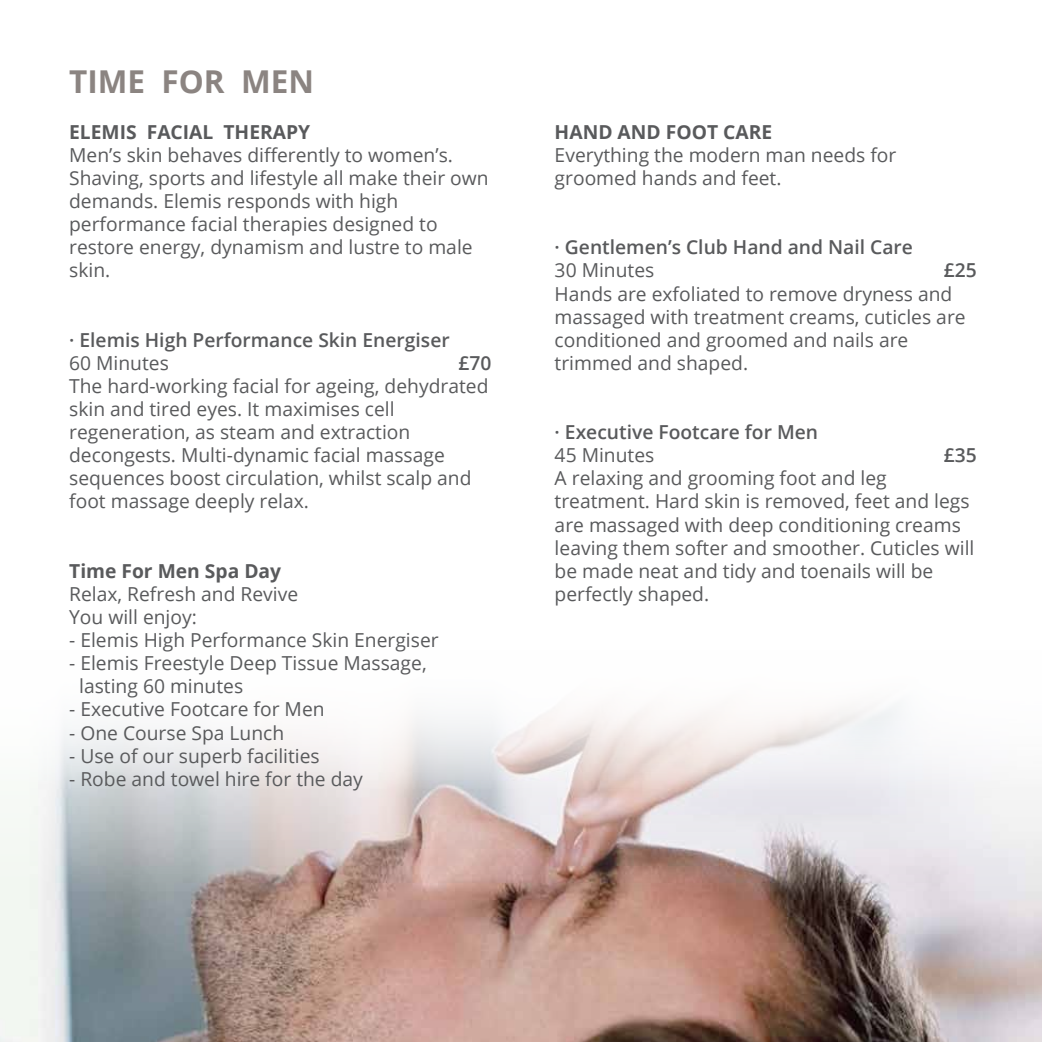
<style>
.page{position:relative;width:1042px;height:1042px;background:#fff}
.page>*{position:absolute;margin:0;border:0;box-sizing:border-box;transform-origin:0 0}
.t1{font:700 31.5px "Open Sans";color:#8b8481}
.t2{font:19.25px/23.1px "Open Sans";color:#595a5c}
.t3{font:600 19.25px "Open Sans";color:#595a5c}
.t4{font:700 19.25px "Open Sans";color:#595a5c}
</style>
<div class="page">
<img style="left:0;top:795px;width:1042px;height:247px">
<svg style="left:38px;top:706px;width:1004px;height:89px"></svg>
<h1 class="t1" style="left:69px;top:59px;width:246px">TIME FOR MEN</h1>
<p class="t4" style="left:69px;top:118px;width:242px">ELEMIS FACIAL THERAPY</p>
<p class="t2" style="left:69px;top:143px;width:421px">Men’s skin behaves differently to women’s.<br>Shaving, sports and lifestyle all make their own demands. Elemis responds with high performance facial therapies designed to restore energy, dynamism and lustre to male skin.</p>
<p class="t3" style="left:69px;top:326px;width:382px">· Elemis High Performance Skin Energiser</p>
<p class="t2" style="left:69px;top:351px;width:101px">60 Minutes</p>
<p class="t3" style="left:458px;top:350px;width:34px">£70</p>
<p class="t2" style="left:69px;top:374px;width:421px">The hard-working facial for ageing, dehydrated skin and tired eyes. It maximises cell regeneration, as steam and extraction decongests. Multi-dynamic facial massage sequences boost circulation, whilst scalp and foot massage deeply relax.</p>
<p class="t4" style="left:69px;top:557px;width:213px">Time For Men Spa Day</p>
<p class="t2" style="left:69px;top:582px;width:230px">Relax, Refresh and Revive<br>You will enjoy:</p>
<p class="t2" style="left:69px;top:628px;width:371px">- Elemis High Performance Skin Energiser</p>
<p class="t2" style="left:79px;top:651px;width:349px;text-indent:-10px">- Elemis Freestyle Deep Tissue Massage, lasting 60 minutes</p>
<p class="t2" style="left:69px;top:697px;width:257px">- Executive Footcare for Men</p>
<p class="t2" style="left:69px;top:720px;width:216px">- One Course Spa Lunch</p>
<p class="t2" style="left:69px;top:743px;width:252px">- Use of our superb facilities</p>
<p class="t2" style="left:69px;top:767px;width:295px">- Robe and towel hire for the day</p>
<p class="t4" style="left:555px;top:118px;width:219px">HAND AND FOOT CARE</p>
<p class="t2" style="left:555px;top:143px;width:343px">Everything the modern man needs for groomed hands and feet.</p>
<p class="t3" style="left:555px;top:234px;width:360px">· Gentlemen’s Club Hand and Nail Care</p>
<p class="t2" style="left:555px;top:258px;width:101px">30 Minutes</p>
<p class="t3" style="left:944px;top:257px;width:34px">£25</p>
<p class="t2" style="left:555px;top:281px;width:412px">Hands are exfoliated to remove dryness and massaged with treatment creams, cuticles are conditioned and groomed and nails are trimmed and shaped.</p>
<p class="t3" style="left:555px;top:419px;width:265px">· Executive Footcare for Men</p>
<p class="t2" style="left:555px;top:443px;width:101px">45 Minutes</p>
<p class="t3" style="left:944px;top:442px;width:34px">£35</p>
<p class="t2" style="left:555px;top:466px;width:421px">A relaxing and grooming foot and leg treatment. Hard skin is removed, feet and legs are massaged with deep conditioning creams leaving them softer and smoother. Cuticles will be made neat and tidy and toenails will be perfectly shaped.</p>
</div>
